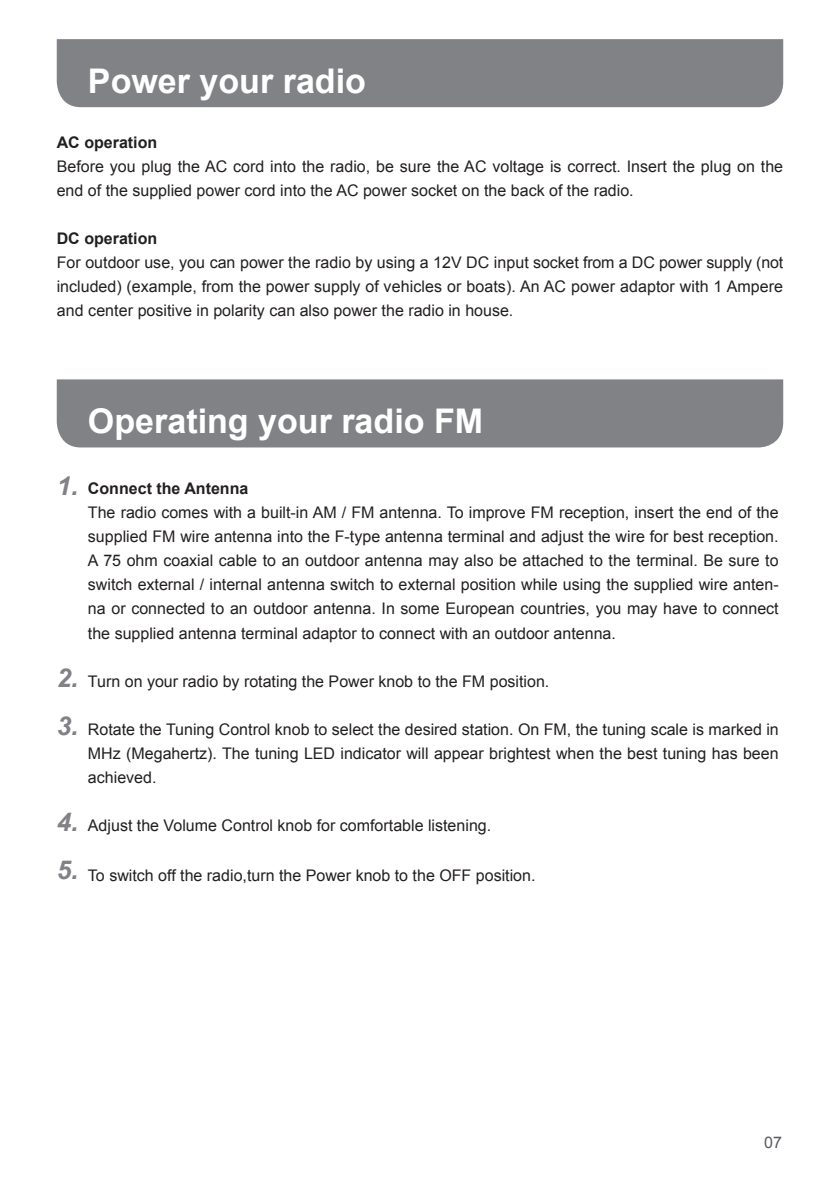
<style>
.page{position:relative;width:840px;height:1191px;background:#fff}
.page>*{position:absolute;margin:0;border:0;box-sizing:border-box;transform-origin:0 0}
.正文{font:700 34px "Arial";color:#fff}
.t1{font:italic 700 26px "Arial";color:#808285}
.t2{font:16px/24px "Arial";color:#231f20;text-align:justify}
.t3{font:700 16px "Arial";color:#231f20}
.t4{font:16px "Arial";color:#585b5e}
</style>
<div class="page">
<div style="left:57px;top:39px;width:725px;height:68px;background:#808285"></div>
<div style="left:57px;top:379px;width:725px;height:68px;background:#808285"></div>
<p class="正文" style="left:88px;top:58px;width:279px">Power your radio</p>
<p class="t3" style="left:57px;top:131px;width:102px">AC operation</p>
<p class="t2" style="left:57px;top:154px;width:727px">Before you plug the AC cord into the radio, be sure the AC voltage is correct. Insert the plug on the end of the supplied power cord into the AC power socket on the back of the radio.</p>
<p class="t3" style="left:57px;top:227px;width:102px">DC operation</p>
<p class="t2" style="left:57px;top:250px;width:727px">For outdoor use, you can power the radio by using a 12V DC input socket from a DC power supply (not included) (example, from the power supply of vehicles or boats). An AC power adaptor with 1 Ampere and center positive in polarity can also power the radio in house.</p>
<p class="正文" style="left:88px;top:398px;width:396px">Operating your radio FM</p>
<p class="t1" style="left:57px;top:468px;width:23px">1.</p>
<p class="t1" style="left:57px;top:660px;width:23px">2.</p>
<p class="t1" style="left:57px;top:708px;width:23px">3.</p>
<p class="t1" style="left:57px;top:804px;width:23px">4.</p>
<p class="t1" style="left:57px;top:852px;width:23px">5.</p>
<p class="t3" style="left:88px;top:478px;width:162px">Connect the Antenna</p>
<p class="t2" style="left:88px;top:501px;width:691px">The radio comes with a built-in AM / FM antenna. To improve FM reception, insert the end of the supplied FM wire antenna into the F-type antenna terminal and adjust the wire for best reception.<br>A 75 ohm coaxial cable to an outdoor antenna may also be attached to the terminal. Be sure to switch external / internal antenna switch to external position while using the supplied wire anten&shy;na or connected to an outdoor antenna. In some European countries, you may have to connect the supplied antenna terminal adaptor to connect with an outdoor antenna.</p>
<p class="t2" style="left:88px;top:669px;width:462px">Turn on your radio by rotating the Power knob to the FM position.</p>
<p class="t2" style="left:88px;top:717px;width:692px">Rotate the Tuning Control knob to select the desired station. On FM, the tuning scale is marked in MHz (Megahertz). The tuning LED indicator will appear brightest when the best tuning has been achieved.</p>
<p class="t2" style="left:88px;top:813px;width:404px">Adjust the Volume Control knob for comfortable listening.</p>
<p class="t2" style="left:88px;top:863px;width:449px">To switch off the radio,turn the Power knob to the OFF position.</p>
<p class="t4" style="left:763px;top:1131px;width:19px">07</p>
</div>
